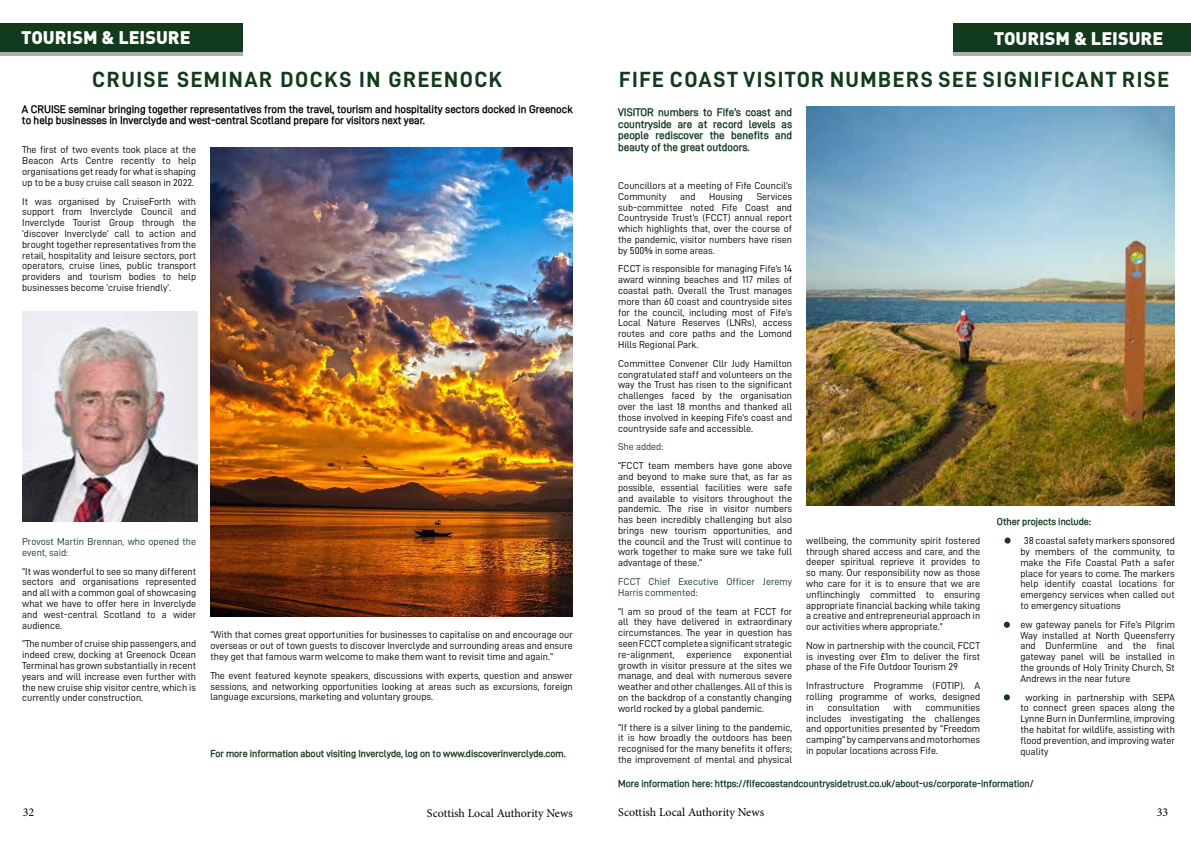
<style>
.page{position:relative;width:1191px;height:842px;background:#fff}
.page>*{position:absolute;margin:0;border:0;box-sizing:border-box;transform-origin:0 0}
.t1{font:22px "D DIN PRO Bold";letter-spacing:.07em;color:#123a1d}
.t2{font:900 18px "DINOT";color:#fff}
.t3{font:12px "Minion Pro";color:#000}
.t4{font:700 11px/11.9px "D DIN PRO Semi";color:#000}
.t5{font:700 11px/11.9px "D DIN PRO Semi";color:#123a1d;text-align:justify}
.t6{font:10px/10.8px "D DIN PRO Regular";color:#000;text-align:justify}
.t7{font:700 10px "D DIN PRO Semi";color:#123a1d}
.t8{font:10px/10.8px "D DIN PRO Regular";color:#123a1d}
</style>
<div class="page">
<img style="left:23px;top:312px;width:174px;height:209px">
<img style="left:210px;top:147px;width:362px;height:470px">
<div style="left:0;top:27px;width:242px;height:29px;background:#aeaeae"></div>
<div style="left:0;top:23px;width:242px;height:29px;background:#123a1d"></div>
<div style="left:1004px;top:537px;width:6px;height:7px;background:#123a1d;border-radius:50%"></div>
<div style="left:1003px;top:622px;width:7px;height:6px;background:#123a1d;border-radius:50%"></div>
<div style="left:1003px;top:694px;width:7px;height:6px;background:#123a1d;border-radius:50%"></div>
<img style="left:806px;top:107px;width:368px;height:399px">
<div style="left:953px;top:27px;width:238px;height:29px;background:#aeaeae"></div>
<div style="left:953px;top:23px;width:238px;height:29px;background:#123a1d"></div>
<h2 class="t2" style="left:21px;top:26px;width:171px">TOURISM &amp; LEISURE</h2>
<h1 class="t1" style="left:92px;top:67px;width:412px">CRUISE SEMINAR DOCKS IN GREENOCK</h1>
<p class="t4" style="left:22px;top:103px;width:552px">A CRUISE seminar bringing together representatives from the travel, tourism and hospitality sectors docked in Greenock to help businesses in Inverclyde and west-central Scotland prepare for visitors next year.</p>
<p class="t6" style="left:22px;top:144px;width:175px">The first of two events took place at the Beacon Arts Centre recently to help organisations get ready for what is shaping up to be a busy cruise call season in 2022.</p>
<p class="t6" style="left:22px;top:196px;width:175px">It was organised by CruiseForth with support from Inverclyde Council and Inverclyde Tourist Group through the ‘discover Inverclyde’ call to action and brought together representatives from the retail, hospitality and leisure sectors, port operators, cruise lines, public transport providers and tourism bodies to help businesses become ‘cruise friendly’.</p>
<p class="t8" style="left:22px;top:536px;width:175px">Provost Martin Brennan, who opened the event, said:</p>
<p class="t6" style="left:22px;top:566px;width:175px">“It was wonderful to see so many different sectors and organisations represented and all with a common goal of showcasing what we have to offer here in Inverclyde and west-central Scotland to a wider audience.</p>
<p class="t6" style="left:22px;top:638px;width:175px">“The number of cruise ship passengers, and indeed crew, docking at Greenock Ocean Terminal has grown substantially in recent years and will increase even further with the new cruise ship visitor centre, which is currently under construction.</p>
<p class="t6" style="left:210px;top:629px;width:364px">“With that comes great opportunities for businesses to capitalise on and encourage our overseas or out of town guests to discover Inverclyde and surrounding areas and ensure they get that famous warm welcome to make them want to revisit time and again.”</p>
<p class="t6" style="left:210px;top:670px;width:364px">The event featured keynote speakers, discussions with experts, question and answer sessions, and networking opportunities looking at areas such as excursions, foreign language excursions, marketing and voluntary groups.</p>
<p class="t7" style="left:210px;top:748px;width:357px">For more information about visiting Inverclyde, log on to www.discoverinverclyde.com.</p>
<h2 class="t2" style="left:994px;top:26px;width:171px">TOURISM &amp; LEISURE</h2>
<h1 class="t1" style="left:619px;top:68px;width:551px">FIFE COAST VISITOR NUMBERS SEE SIGNIFICANT RISE</h1>
<p class="t5" style="left:618px;top:106px;width:175px">VISITOR numbers to Fife’s coast and countryside are at record levels as people rediscover the benefits and beauty of the great outdoors.</p>
<p class="t6" style="left:618px;top:180px;width:175px">Councillors at a meeting of Fife Council’s<br>Community</p>
<p class="t6" style="left:618px;top:191px;width:175px;text-indent:139px">Services sub-committee noted Fife Coast and Countryside Trust’s (FCCT) annual report which highlights that, over the course of the pandemic, visitor numbers have risen by 500% in some areas.</p>
<p class="t6" style="left:618px;top:263px;width:175px">FCCT is responsible for managing Fife’s 14 award winning beaches and 117 miles of coastal path. Overall the Trust manages more than 60 coast and countryside sites for the council, including most of Fife’s Local Nature Reserves (LNRs), access routes and core paths and the Lomond Hills Regional Park.</p>
<p class="t6" style="left:618px;top:358px;width:175px">Committee Convener Cllr Judy Hamilton congratulated staff and volunteers on the way the Trust has risen to the significant challenges faced by the organisation over the last 18 months and thanked all those involved in keeping Fife’s coast and countryside safe and accessible.</p>
<p class="t8" style="left:618px;top:441px;width:47px">She added:</p>
<p class="t6" style="left:618px;top:460px;width:175px">“FCCT team members have gone above and beyond to make sure that, as far as possible, essential facilities were safe and available to visitors throughout the pandemic. The rise in visitor numbers has been incredibly challenging but also brings new tourism opportunities, and the council and the Trust will continue to work together to make sure we take full advantage of these.”</p>
<p class="t8" style="left:618px;top:576px;width:175px">FCCT Chief Executive Officer Jeremy<br>Harris commented:</p>
<p class="t6" style="left:618px;top:606px;width:175px">“I am so proud of the team at FCCT for all they have delivered in extraordinary circumstances. The year in question has seen FCCT complete a significant strategic re-alignment, experience exponential growth in visitor pressure at the sites we manage, and deal with numerous severe weather and other challenges. All of this is on the backdrop of a constantly changing world rocked by a global pandemic.</p>
<p class="t6" style="left:618px;top:721px;width:175px">“If there is a silver lining to the pandemic, it is how broadly the outdoors has been recognised for the many benefits it offers; the improvement of mental and physical</p>
<p class="t6" style="left:680px;top:191px;width:17px">and</p>
<p class="t6" style="left:709px;top:191px;width:35px">Housing</p>
<p class="t6" style="left:806px;top:535px;width:175px">wellbeing, the community spirit fostered through shared access and care, and the deeper spiritual reprieve it provides to so many. Our responsibility now as those who care for it is to ensure that we are unflinchingly committed to ensuring appropriate financial backing while taking a creative and entrepreneurial approach in our activities where appropriate.”</p>
<p class="t6" style="left:806px;top:640px;width:175px">Now in partnership with the council, FCCT is investing over £1m to deliver the first phase of the Fife Outdoor Tourism 29</p>
<p class="t6" style="left:806px;top:680px;width:175px">Infrastructure Programme (FOTIP). A rolling programme of works, designed in</p>
<p class="t6" style="left:827px;top:702px;width:54px">consultation</p>
<p class="t6" style="left:893px;top:702px;width:20px">with</p>
<p class="t6" style="left:806px;top:702px;width:175px;text-indent:119px">communities includes investigating the challenges and opportunities presented by “Freedom camping” by campervans and motorhomes in popular locations across Fife.</p>
<p class="t7" style="left:997px;top:515px;width:95px">Other projects include:</p>
<p class="t6" style="left:1020px;top:535px;width:156px;text-indent:3px">38 coastal safety markers sponsored by members of the community, to make the Fife Coastal Path a safer place for years to come. The markers help identify coastal locations for emergency services when called out to emergency situations</p>
<p class="t6" style="left:1020px;top:619px;width:156px">ew gateway panels for Fife’s Pilgrim Way installed at North Queensferry and Dunfermline and the final gateway panel will be installed in the grounds of Holy Trinity Church, St Andrews in the near future</p>
<p class="t6" style="left:1020px;top:691px;width:156px;text-indent:5px">working in partnership with SEPA to connect green spaces along the Lynne Burn in Dunfermline, improving the habitat for wildlife, assisting with flood prevention, and improving water quality</p>
<p class="t7" style="left:618px;top:778px;width:417px">More information here: https://fifecoastandcountrysidetrust.co.uk/about-us/corporate-information/</p>
<p class="t3" style="left:618px;top:804px;width:147px">Scottish Local Authority News</p>
<p class="t3" style="left:23px;top:804px;width:13px">32</p>
<p class="t3" style="left:427px;top:805px;width:147px">Scottish Local Authority News</p>
<p class="t3" style="left:1156px;top:804px;width:13px">33</p>
</div>
